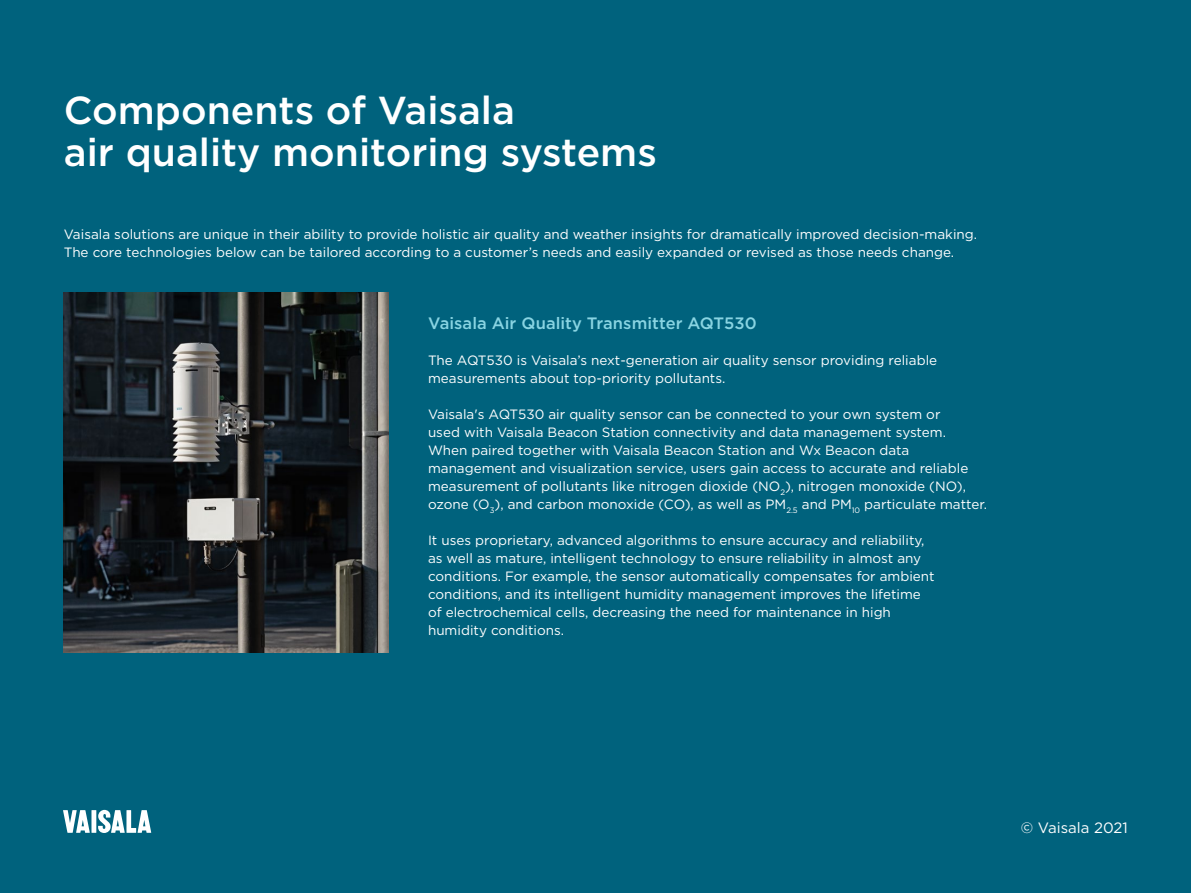
<style>
.page{position:relative;width:1191px;height:893px;background:#00627d}
.page>*{position:absolute;margin:0;border:0;box-sizing:border-box;transform-origin:0 0}
.t1{font:500 39px/42px "Gotham";color:#fff}
.t2{font:500 16.5px "Gotham";letter-spacing:.005em;color:#89d4e2}
.t3{font:15px "Gotham";color:#fff}
.t4{font:13.5px/18px "Gotham";color:#fff}
</style>
<div class="page">
<svg style="left:63px;top:810px;width:27px;height:23px"></svg>
<div style="left:91px;top:810px;width:5px;height:23px;background:#fff"></div>
<svg style="left:98px;top:810px;width:53px;height:23px"></svg>
<img style="left:63px;top:293px;width:325px;height:360px">
<h1 class="t1" style="left:64px;top:89px;width:594px">Components of Vaisala<br>air quality monitoring systems</h1>
<p class="t4" style="left:64px;top:224px;width:915px">Vaisala solutions are unique in their ability to provide holistic air quality and weather insights for dramatically improved decision-making.<br>The core technologies below can be tailored according to a customer’s needs and easily expanded or revised as those needs change.</p>
<p class="t2" style="left:428px;top:312px;width:330px">Vaisala Air Quality Transmitter AQT530</p>
<p class="t4" style="left:428px;top:350px;width:511px">The AQT530 is Vaisala’s next-generation air quality sensor providing reliable measurements about top-priority pollutants.</p>
<p class="t4" style="left:428px;top:404px;width:560px">Vaisala's AQT530 air quality sensor can be connected to your own system or<br>used with Vaisala Beacon Station connectivity and data management system.<br>When paired together with Vaisala Beacon Station and Wx Beacon data management and visualization service, users gain access to accurate and reliable measurement of pollutants like nitrogen dioxide (NO<sub>2</sub>), nitrogen monoxide (NO), ozone (O<sub>3</sub>), and carbon monoxide (CO), as well as PM<sub>2.5</sub> and PM<sub>10</sub> particulate matter.</p>
<p class="t4" style="left:428px;top:530px;width:508px">It uses proprietary, advanced algorithms to ensure accuracy and reliability, as well as mature, intelligent technology to ensure reliability in almost any conditions. For example, the sensor automatically compensates for ambient conditions, and its intelligent humidity management improves the lifetime of electrochemical cells, decreasing the need for maintenance in high humidity conditions.</p>
<p class="t3" style="left:1021px;top:818px;width:108px">© Vaisala 2021</p>
</div>
